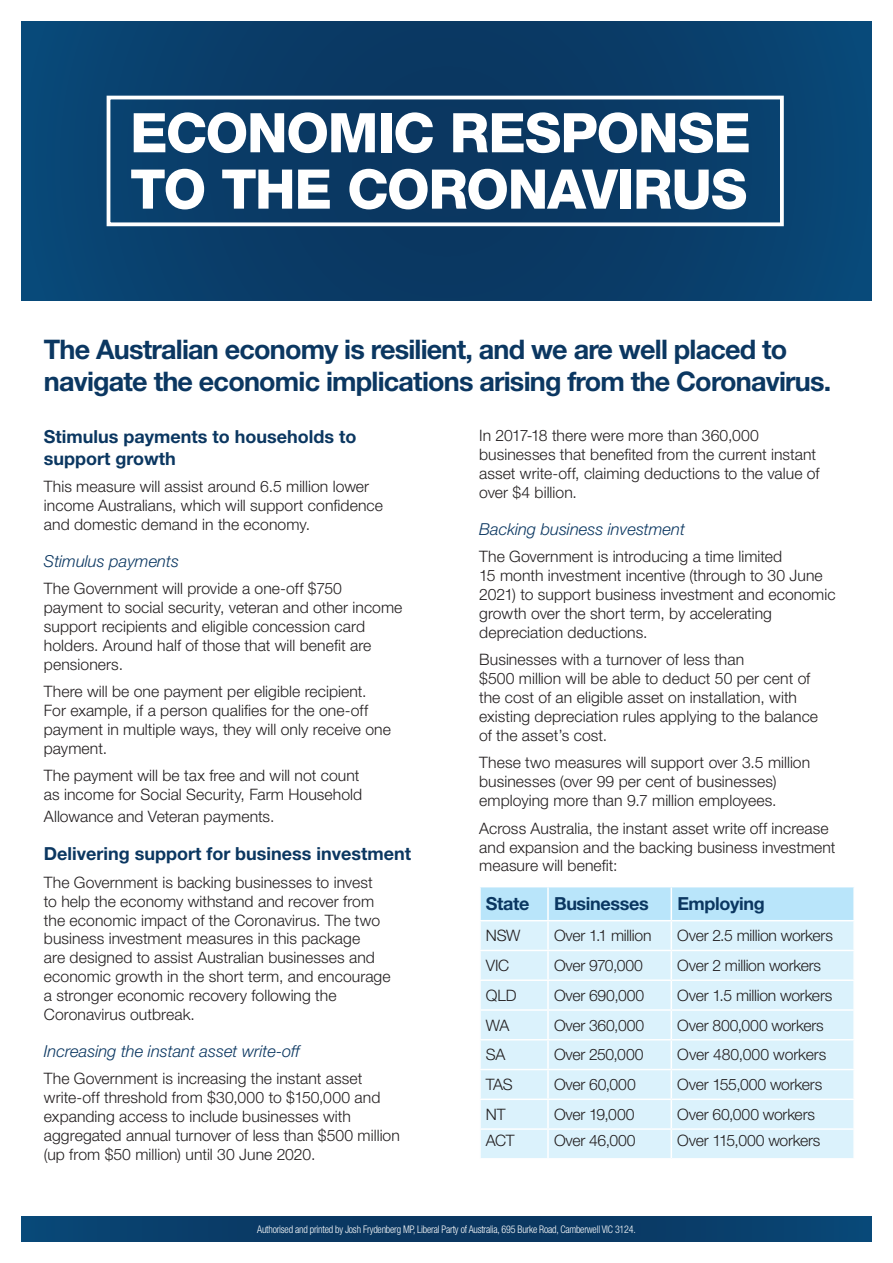
<style>
.page{position:relative;width:893px;height:1263px;background:#fff}
.page>*{position:absolute;margin:0;border:0;box-sizing:border-box;transform-origin:0 0}
.t1{font:800 54.75px/56.4px "Helvetica Neue LT Pro";letter-spacing:-.02em;color:#fff}
.t2{font:700 27px/32.4px "Helvetica Neue LT Pro";letter-spacing:-.03em;color:#0b3761}
.t3{font:700 18px/21.6px "Helvetica Neue LT Pro";color:#0b3761}
.t4{font:700 18px "Helvetica Neue LT Pro";letter-spacing:-.02em;color:#0b3761}
.t5{font:italic 300 16.5px "Helvetica Neue LT Pro";color:#0b3761}
.t6{font:300 15.75px/18.9px "Helvetica Neue LT Pro";letter-spacing:.005em;color:#231f20}
.t7{font:300 15.75px "Helvetica Neue LT Pro";letter-spacing:-.015em;color:#231f20}
.t8{font:300 condensed 10.5px "Helvetica Neue LT Std";letter-spacing:-.02em;color:#fff;scale:.95 1}
</style>
<div class="page">
<svg style="left:21px;top:1216px;width:851px;height:25px;background:#093c68"></svg>
<svg style="left:21px;top:21px;width:851px;height:280px;background:#0a3e6a"></svg>
<svg style="left:480px;top:887px;width:374px;height:271px;background:#d8f1fb"></svg>
<hr style="left:853px;top:1130px;width:2px;height:28px;background:#fff">
<div style="left:107px;top:96px;width:677px;height:130px;border:4px solid #fff"></div>
<h1 class="t1" style="left:130px;top:104px;width:622px">ECONOMIC RESPONSE<br>TO THE CORONAVIRUS</h1>
<h2 class="t2" style="left:44px;top:332px;width:789px">The Australian economy is resilient, and we are well placed to navigate the economic implications arising from the Coronavirus.</h2>
<p class="t3" style="left:44px;top:425px;width:314px">Stimulus payments to households to support growth</p>
<p class="t6" style="left:44px;top:477px;width:341px">This measure will assist around 6.5 million lower income Australians, which will support confidence and domestic demand in the economy.</p>
<p class="t5" style="left:44px;top:551px;width:137px">Stimulus payments</p>
<p class="t6" style="left:44px;top:579px;width:360px">The Government will provide a one-off $750 payment to social security, veteran and other income support recipients and eligible concession card holders. Around half of those that will benefit are pensioners.</p>
<p class="t6" style="left:44px;top:682px;width:348px">There will be one payment per eligible recipient.<br>For example, if a person qualifies for the one-off payment in multiple ways, they will only receive one payment.</p>
<p class="t6" style="left:44px;top:766px;width:320px">The payment will be tax free and will not count as income for Social Security, Farm Household</p>
<p class="t6" style="left:44px;top:806px;width:232px">Allowance and Veteran payments.</p>
<p class="t3" style="left:44px;top:843px;width:369px">Delivering support for business investment</p>
<p class="t6" style="left:44px;top:872px;width:348px">The Government is backing businesses to invest<br>to help the economy withstand and recover from the economic impact of the Coronavirus. The two business investment measures in this package<br>are designed to assist Australian businesses and economic growth in the short term, and encourage a stronger economic recovery following the Coronavirus outbreak.</p>
<p class="t5" style="left:44px;top:1041px;width:257px">Increasing the instant asset write-off</p>
<p class="t6" style="left:44px;top:1069px;width:357px">The Government is increasing the instant asset write-off threshold from $30,000 to $150,000 and expanding access to include businesses with aggregated annual turnover of less than $500 million (up from $50 million) until 30 June 2020.</p>
<p class="t6" style="left:479px;top:426px;width:342px">In 2017-18 there were more than 360,000 businesses that benefited from the current instant asset write-off, claiming deductions to the value of over $4 billion.</p>
<p class="t5" style="left:479px;top:519px;width:207px">Backing business investment</p>
<p class="t6" style="left:479px;top:547px;width:358px">The Government is introducing a time limited<br>15 month investment incentive (through to 30 June 2021) to support business investment and economic growth over the short term, by accelerating depreciation deductions.</p>
<p class="t6" style="left:479px;top:650px;width:340px">Businesses with a turnover of less than<br>$500 million will be able to deduct 50 per cent of the cost of an eligible asset on installation, with existing depreciation rules applying to the balance of the asset’s cost.</p>
<p class="t6" style="left:479px;top:753px;width:333px">These two measures will support over 3.5 million businesses (over 99 per cent of businesses) employing more than 9.7 million employees.</p>
<p class="t6" style="left:479px;top:818px;width:358px">Across Australia, the instant asset write off increase and expansion and the backing business investment measure will benefit:</p>
<p class="t3" style="left:486px;top:892px;width:45px">State</p>
<p class="t4" style="left:554px;top:892px;width:96px">Businesses</p>
<p class="t4" style="left:677px;top:892px;width:89px">Employing</p>
<p class="t6" style="left:486px;top:926px;width:36px">NSW</p>
<p class="t7" style="left:554px;top:926px;width:99px">Over 1.1 million</p>
<p class="t7" style="left:677px;top:926px;width:157px">Over 2.5 million workers</p>
<p class="t6" style="left:486px;top:955px;width:25px">VIC</p>
<p class="t6" style="left:554px;top:955px;width:90px">Over 970,000</p>
<p class="t7" style="left:677px;top:956px;width:145px">Over 2 million workers</p>
<p class="t6" style="left:486px;top:985px;width:32px">QLD</p>
<p class="t6" style="left:554px;top:985px;width:92px">Over 690,000</p>
<p class="t7" style="left:677px;top:985px;width:157px">Over 1.5 million workers</p>
<p class="t6" style="left:486px;top:1015px;width:25px">WA</p>
<p class="t6" style="left:554px;top:1015px;width:92px">Over 360,000</p>
<p class="t6" style="left:677px;top:1015px;width:148px">Over 800,000 workers</p>
<p class="t6" style="left:486px;top:1045px;width:21px">SA</p>
<p class="t6" style="left:554px;top:1045px;width:91px">Over 250,000</p>
<p class="t6" style="left:677px;top:1045px;width:151px">Over 480,000 workers</p>
<p class="t6" style="left:486px;top:1075px;width:28px">TAS</p>
<p class="t6" style="left:554px;top:1075px;width:83px">Over 60,000</p>
<p class="t6" style="left:677px;top:1075px;width:146px">Over 155,000 workers</p>
<p class="t6" style="left:486px;top:1104px;width:21px">NT</p>
<p class="t6" style="left:554px;top:1104px;width:82px">Over 19,000</p>
<p class="t6" style="left:677px;top:1104px;width:139px">Over 60,000 workers</p>
<p class="t6" style="left:486px;top:1131px;width:30px">ACT</p>
<p class="t6" style="left:554px;top:1131px;width:83px">Over 46,000</p>
<p class="t6" style="left:677px;top:1131px;width:145px">Over 115,000 workers</p>
<p class="t8" style="left:257px;top:1224px;width:400px">Authorised and printed by Josh Frydenberg MP, Liberal Party of Australia, 695 Burke Road, Camberwell VIC 3124.</p>
</div>
